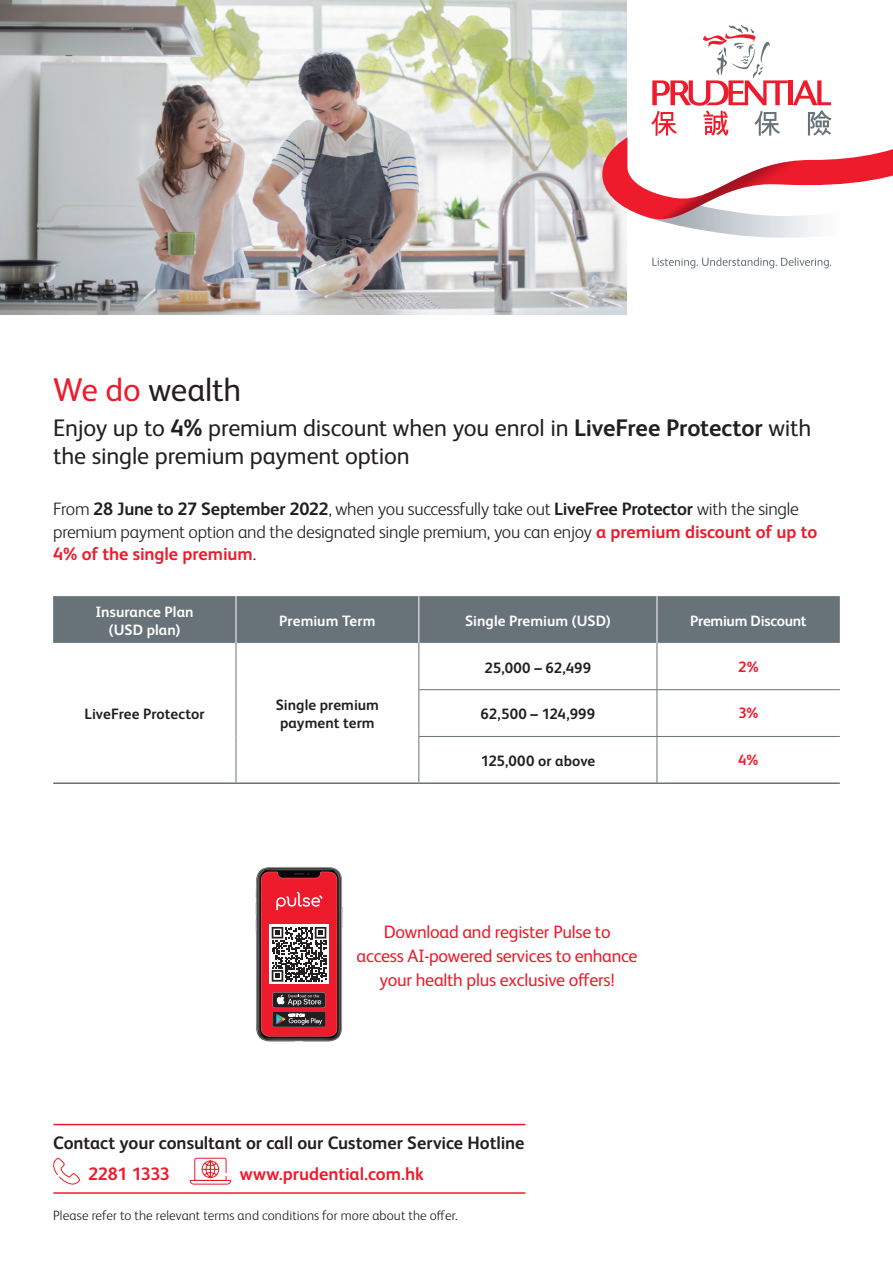
<style>
.page{position:relative;width:893px;height:1263px;background:#fff}
.page>*{position:absolute;margin:0;border:0;box-sizing:border-box;transform-origin:0 0}
.t1{font:33px "FS Albert Pro";letter-spacing:-.005em;color:#231f20}
.t2{font:24px/28.8px "FS Albert Pro";letter-spacing:-.005em;color:#231f20}
.t3{font:300 18px/22.5px "FS Albert Pro";letter-spacing:-.015em;color:#231f20}
.t4{font:18px/24px "FS Albert Pro";letter-spacing:-.015em;color:#ee1b2c;text-align:center}
.t5{font:700 18px "FS Albert Pro";letter-spacing:-.005em;color:#231f20}
.t6{font:700 18px "FS Albert Pro";letter-spacing:-.005em;color:#ee1b2c}
.t7{font:700 18px "FS Albert Pro";letter-spacing:-.03em;color:#ee1b2c}
.t8{font:700 15px/18px "FS Albert Pro";letter-spacing:.005em;color:#231f20}
.t9{font:700 15px/18px "FS Albert Pro";color:#fff;text-align:center}
.t10{font:700 15px "FS Albert Pro";color:#ee1b2c}
.t11{font:300 13.5px "FS Albert Pro";letter-spacing:.01em;color:#231f20}
.s1{color:#ee1b2c}
.s2{font-weight:700}
.s3{font-weight:700;color:#ee1b2c}
</style>
<div class="page">
<img style="left:0;top:0;width:627px;height:315px">
<svg style="left:652px;top:257px;width:179px;height:11px"></svg>
<svg style="left:602px;top:25px;width:291px;height:213px"></svg>
<div style="left:53px;top:596px;width:787px;height:47px;background:#687379"></div>
<hr style="left:418px;top:643px;width:1px;height:46px;background:#687379">
<hr style="left:657px;top:643px;width:1px;height:46px;background:#687379">
<hr style="left:418px;top:690px;width:1px;height:46px;background:#687379">
<hr style="left:657px;top:690px;width:1px;height:46px;background:#687379">
<hr style="left:418px;top:737px;width:1px;height:45px;background:#687379">
<hr style="left:657px;top:737px;width:1px;height:45px;background:#687379">
<hr style="left:53px;top:782px;width:183px;height:2px;background:#687379">
<hr style="left:236px;top:782px;width:183px;height:2px;background:#687379">
<hr style="left:419px;top:782px;width:238px;height:2px;background:#687379">
<hr style="left:657px;top:782px;width:183px;height:2px;background:#687379">
<hr style="left:236px;top:596px;width:1px;height:47px;background:#fff">
<hr style="left:236px;top:643px;width:1px;height:47px;background:#687379">
<hr style="left:236px;top:690px;width:1px;height:46px;background:#687379">
<hr style="left:236px;top:736px;width:1px;height:46px;background:#687379">
<hr style="left:418px;top:689px;width:239px;height:1px;background:#687379">
<hr style="left:657px;top:689px;width:183px;height:1px;background:#687379">
<hr style="left:418px;top:736px;width:239px;height:1px;background:#687379">
<hr style="left:657px;top:736px;width:183px;height:1px;background:#687379">
<hr style="left:418px;top:596px;width:1px;height:47px;background:#fff">
<hr style="left:657px;top:596px;width:1px;height:47px;background:#fff">
<hr style="left:53px;top:1192px;width:472px;height:2px;background:#ee1b2c">
<hr style="left:53px;top:1124px;width:472px;height:1px;background:#ee1b2c">
<svg style="left:53px;top:1158px;width:27px;height:27px"></svg>
<svg style="left:189px;top:1157px;width:43px;height:28px"></svg>
<img style="left:255px;top:867px;width:88px;height:175px">
<svg style="left:269px;top:924px;width:60px;height:60px"></svg>
<svg style="left:272px;top:927px;width:54px;height:54px"></svg>
<svg style="left:272px;top:992px;width:54px;height:35px;background:#60484a"></svg>
<h1 class="t1" style="left:53px;top:366px;width:190px"><span class="s1">We do</span> wealth</h1>
<h2 class="t2" style="left:53px;top:411px;width:760px">Enjoy up to <span class="s2">4%</span> premium discount when you enrol in <span class="s2">LiveFree Protector</span> with the single premium payment option</h2>
<p class="t3" style="left:53px;top:497px;width:766px">From <span class="s2">28 June to 27 September 2022</span>, when you successfully take out <span class="s2">LiveFree Protector</span> with the single premium payment option and the designated single premium, you can enjoy <span class="s3">a premium discount of up to<br>4% of the single premium</span>.</p>
<p class="t9" style="left:95px;top:602px;width:100px">Insurance Plan (USD plan)</p>
<p class="t9" style="left:279px;top:611px;width:98px">Premium Term</p>
<p class="t9" style="left:465px;top:611px;width:147px">Single Premium (USD)</p>
<p class="t9" style="left:690px;top:611px;width:118px">Premium Discount</p>
<p class="t8" style="left:85px;top:704px;width:121px">LiveFree Protector</p>
<p class="t8" style="left:276px;top:695px;width:105px">Single premium payment term</p>
<p class="t8" style="left:485px;top:658px;width:108px">25,000 – 62,499</p>
<p class="t10" style="left:738px;top:656px;width:22px">2%</p>
<p class="t8" style="left:481px;top:704px;width:116px">62,500 – 124,999</p>
<p class="t10" style="left:738px;top:703px;width:22px">3%</p>
<p class="t8" style="left:481px;top:751px;width:116px">125,000 or above</p>
<p class="t10" style="left:738px;top:749px;width:22px">4%</p>
<p class="t4" style="left:357px;top:918px;width:282px">Download and register Pulse to<br>access AI-powered services to enhance your health plus exclusive offers!</p>
<p class="t5" style="left:53px;top:1130px;width:473px">Contact your consultant or call our Customer Service Hotline</p>
<p class="t7" style="left:88px;top:1161px;width:84px">2281 1333</p>
<p class="t6" style="left:240px;top:1161px;width:186px">www.prudential.com.hk</p>
<p class="t11" style="left:53px;top:1206px;width:406px">Please refer to the relevant terms and conditions for more about the offer.</p>
</div>
